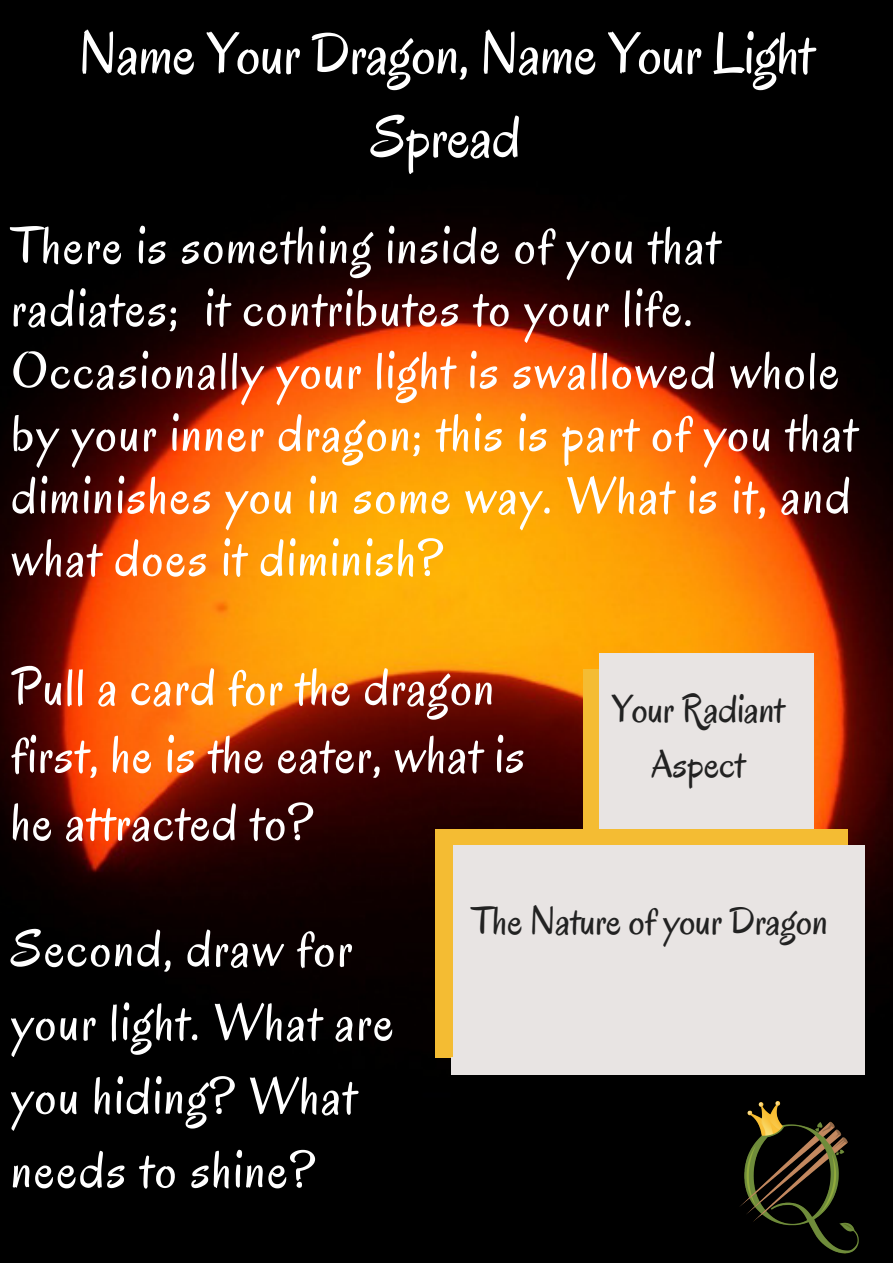
<style>
.page{position:relative;width:893px;height:1263px;background:#fff}
.page>*{position:absolute;margin:0;border:0;box-sizing:border-box;transform-origin:0 0}
.t1{font:59.62px/83.3px "Oregano";color:#fff;text-align:center}
.t2{font:52.95px/62.5px "Oregano";letter-spacing:.04em;color:#fff}
.t3{font:39.75px/55.1px "Oregano";color:#222;text-align:center}
</style>
<div class="page">
<img style="left:0;top:0;width:893px;height:1263px">
<div style="left:583px;top:669px;width:16px;height:372px;background:#f4bc33"></div>
<div style="left:599px;top:653px;width:199px;height:17px;background:#e8e4e3"></div>
<div style="left:599px;top:669px;width:199px;height:372px;background:#e8e4e3"></div>
<div style="left:797px;top:653px;width:16px;height:17px;background:#e8e4e3"></div>
<div style="left:797px;top:669px;width:16px;height:372px;background:#e8e4e3"></div>
<div style="left:451px;top:829px;width:397px;height:18px;background:#f4bc33"></div>
<div style="left:435px;top:829px;width:17px;height:18px;background:#f4bc33"></div>
<div style="left:847px;top:846px;width:18px;height:212px;background:#e8e4e3"></div>
<div style="left:451px;top:846px;width:397px;height:212px;background:#e8e4e3"></div>
<div style="left:435px;top:846px;width:17px;height:212px;background:#f4bc33"></div>
<div style="left:847px;top:1057px;width:18px;height:17px;background:#e8e4e3"></div>
<div style="left:451px;top:1057px;width:397px;height:17px;background:#e8e4e3"></div>
<img style="left:740px;top:1101px;width:118px;height:153px">
<p class="t1" style="left:78px;top:12px;width:737px">Name Your Dragon, Name Your Light<br>Spread</p>
<p class="t2" style="left:11px;top:215px;width:847px">There is something inside of you that radiates; it contributes to your life.<br>Occasionally your light is swallowed whole by your inner dragon; this is part of you that diminishes you in some way. What is it, and what does it diminish?</p>
<p class="t2" style="left:11px;top:654px;width:515px;line-height:67.6px">Pull a card for the dragon first, he is the eater, what is he attracted to?</p>
<p class="t3" style="left:612px;top:681px;width:174px">Your Radiant<br>Aspect</p>
<p class="t2" style="left:11px;top:912px;width:384px;line-height:73.7px">Second, draw for your light. What are you hiding? What needs to shine?</p>
<p class="t3" style="left:472px;top:894px;width:358px">The Nature of your Dragon</p>
</div>
